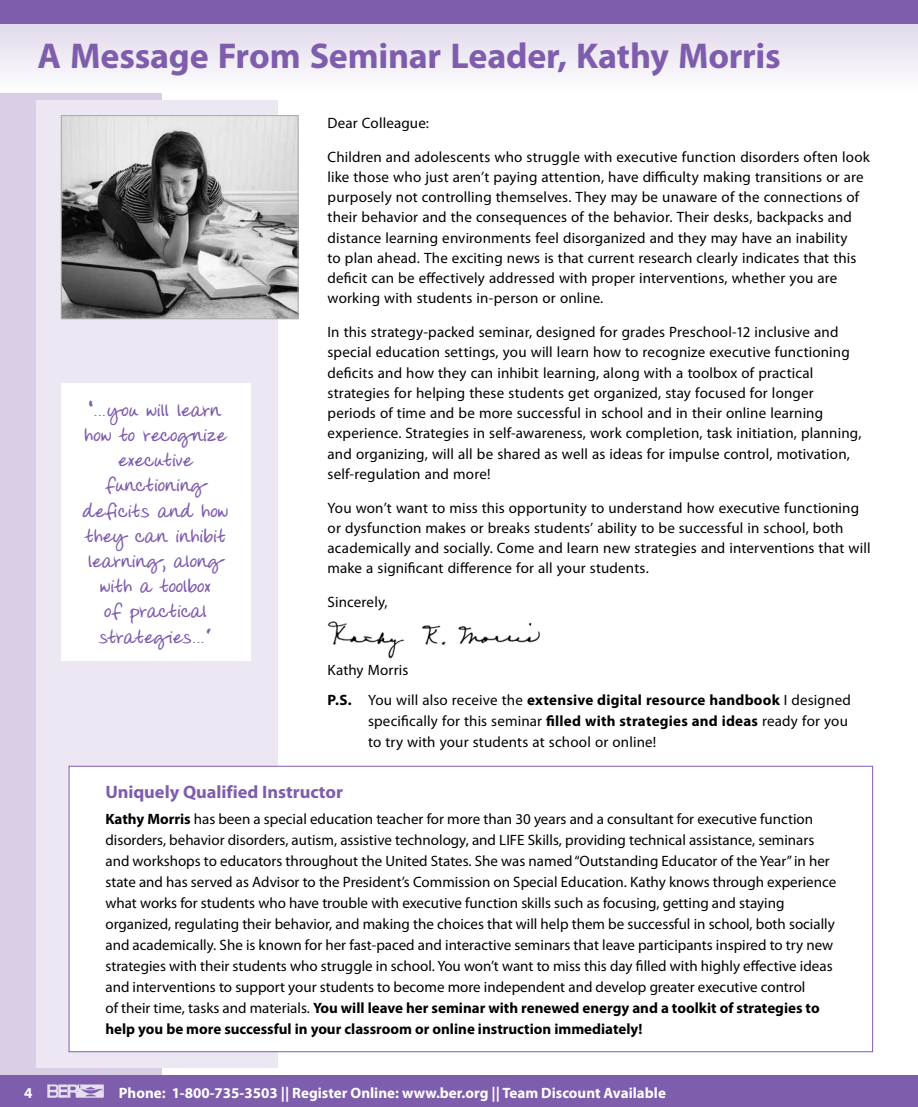
<style>
.page{position:relative;width:918px;height:1107px;background:#fff}
.page>*{position:absolute;margin:0;border:0;box-sizing:border-box;transform-origin:0 0}
.t1{font:700 36px "Myriad Pro";letter-spacing:-.005em;color:#7f5dad}
.t2{font:700 21px/25.2px "Donnys Hand";letter-spacing:.005em;color:#7f5dad;text-align:center}
.t3{font:700 18px "Myriad Pro";letter-spacing:-.005em;color:#7f5dad}
.t4{font:15px/20.2px "Myriad Pro";letter-spacing:.005em;color:#000}
.t5{font:700 15px "Myriad Pro";color:#fff}
.s1{font-weight:700}
</style>
<div class="page">
<div style="left:0;top:0;width:162px;height:1107px;background:#d9cee6"></div>
<div style="left:0;top:1076px;width:918px;height:31px;background:#7f5dad"></div>
<svg style="left:47px;top:1084px;width:57px;height:14px"></svg>
<svg style="left:0;top:24px;width:918px;height:68px"></svg>
<div style="left:0;top:0;width:918px;height:24px;background:#7f5dad"></div>
<div style="left:36px;top:101px;width:241px;height:967px;background:#ece7f3"></div>
<img style="left:328px;top:621px;width:213px;height:38px">
<div style="left:69px;top:766px;width:804px;height:286px;background:#fff"></div>
<div style="left:61px;top:384px;width:189px;height:277px;background:#fff"></div>
<img style="left:63px;top:117px;width:233px;height:200px">
<div style="left:61px;top:115px;width:237px;height:204px;border:1px solid #a7a9ac"></div>
<h1 class="t1" style="left:38px;top:32px;width:745px">A Message From Seminar Leader, Kathy Morris</h1>
<h2 class="t2" style="left:82px;top:398px;width:147px">“…you will learn how to recognize executive functioning deficits and how they can inhibit learning, along with a toolbox<br>of practical strategies…”</h2>
<p class="t4" style="left:328px;top:113px;width:103px">Dear Colleague:</p>
<p class="t4" style="left:328px;top:146px;width:544px">Children and adolescents who struggle with executive function disorders often look like those who just aren’t paying attention, have difficulty making transitions or are purposely not controlling themselves. They may be unaware of the connections of their behavior and the consequences of the behavior. Their desks, backpacks and distance learning environments feel disorganized and they may have an inability<br>to plan ahead. The exciting news is that current research clearly indicates that this deficit can be effectively addressed with proper interventions, whether you are working with students in-person or online.</p>
<p class="t4" style="left:328px;top:322px;width:535px">In this strategy-packed seminar, designed for grades Preschool-12 inclusive and special education settings, you will learn how to recognize executive functioning deficits and how they can inhibit learning, along with a toolbox of practical strategies for helping these students get organized, stay focused for longer periods of time and be more successful in school and in their online learning experience. Strategies in self-awareness, work completion, task initiation, planning, and organizing, will all be shared as well as ideas for impulse control, motivation, self-regulation and more!</p>
<p class="t4" style="left:328px;top:497px;width:545px">You won’t want to miss this opportunity to understand how executive functioning or dysfunction makes or breaks students’ ability to be successful in school, both academically and socially. Come and learn new strategies and interventions that will make a significant difference for all your students.</p>
<p class="t4" style="left:328px;top:592px;width:62px">Sincerely,</p>
<p class="t4" style="left:328px;top:654px;width:525px;line-height:30px">Kathy Morris<br><span class="s1">P.S.</span> You will also receive the <span class="s1">extensive digital resource handbook</span> I designed</p>
<p class="t4" style="left:368px;top:710px;width:481px;line-height:21px">specifically for this seminar <span class="s1">filled with strategies and ideas</span> ready for you to try with your students at school or online!</p>
<p class="t3" style="left:105px;top:780px;width:239px">Uniquely Qualified Instructor</p>
<p class="t4" style="left:105px;top:808px;width:732px;line-height:21px"><span class="s1">Kathy Morris</span> has been a special education teacher for more than 30 years and a consultant for executive function disorders, behavior disorders, autism, assistive technology, and LIFE Skills, providing technical assistance, seminars and workshops to educators throughout the United States. She was named “Outstanding Educator of the Year” in her state and has served as Advisor to the President’s Commission on Special Education. Kathy knows through experience what works for students who have trouble with executive function skills such as focusing, getting and staying organized, regulating their behavior, and making the choices that will help them be successful in school, both socially and academically. She is known for her fast-paced and interactive seminars that leave participants inspired to try new strategies with their students who struggle in school. You won’t want to miss this day filled with highly effective ideas and interventions to support your students to become more independent and develop greater executive control<br>of their time, tasks and materials. <span class="s1">You will leave her seminar with renewed energy and a toolkit of strategies to help you be more successful in your classroom or online instruction immediately!</span></p>
<p class="t5" style="left:24px;top:1083px;width:10px">4</p>
<p class="t5" style="left:119px;top:1083px;width:549px">Phone: 1-800-735-3503 || Register Online: www.ber.org || Team Discount Available</p>
</div>
